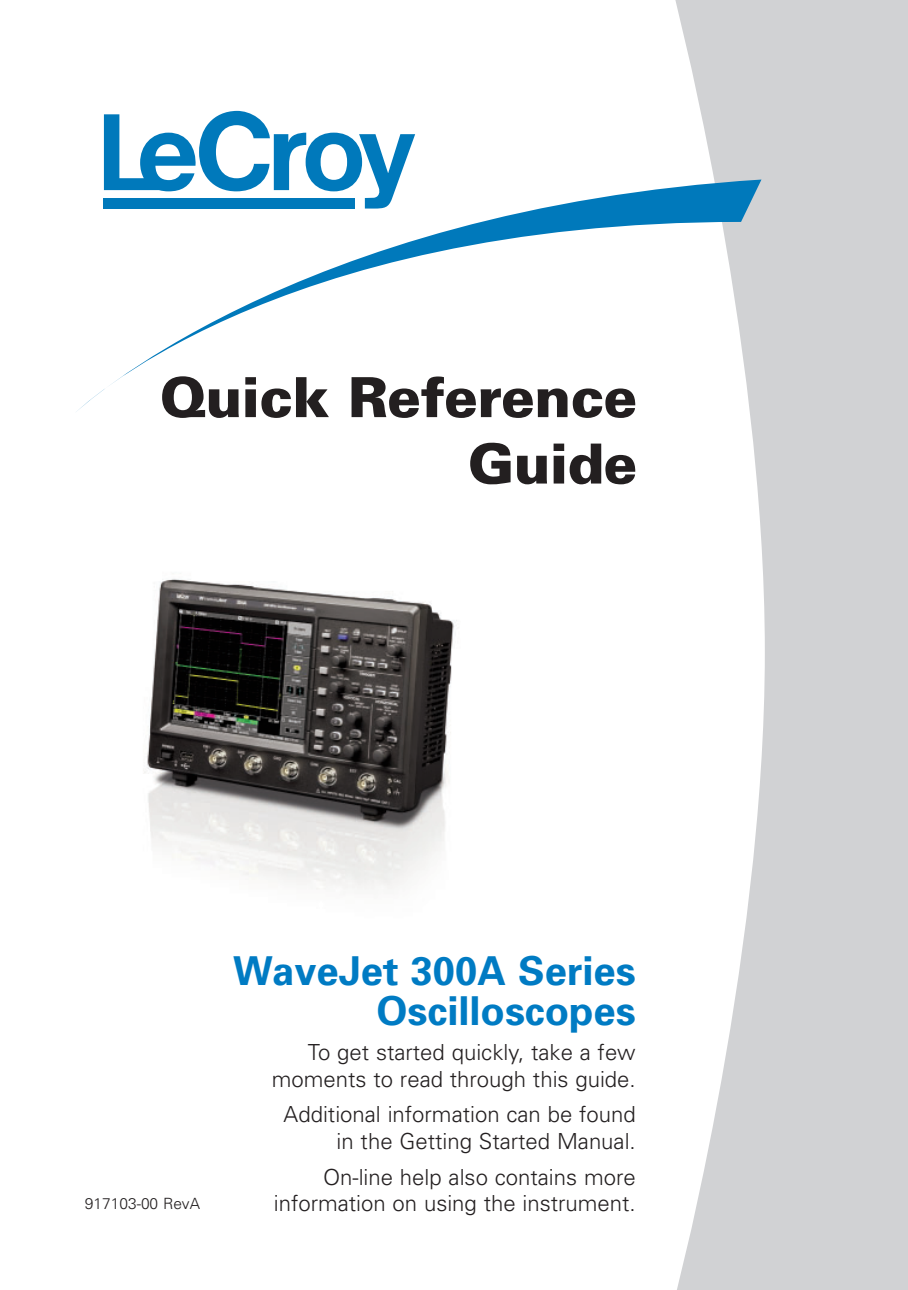
<style>
.page{position:relative;width:908px;height:1290px;background:#fff}
.page>*{position:absolute;margin:0;border:0;box-sizing:border-box;transform-origin:0 0}
.t1{font:900 55.25px/66.5px "Univers";letter-spacing:-.015em;color:#231f20;text-align:right}
.t2{font:700 39.75px/39.8px "Univers";color:#007bc3;text-align:right}
.t3{font:300 22.25px/26.5px "Univers";color:#231f20;text-align:right}
.t4{font:300 15.5px "Univers";color:#231f20}
</style>
<div class="page">
<svg style="left:675px;top:0;width:232px;height:1289px;fill:#d1d2d4"></svg>
<svg style="left:76px;top:180px;width:685px;height:233px"></svg>
<svg style="left:104px;top:111px;width:311px;height:98px"></svg>
<div style="left:104px;top:198px;width:251px;height:11px;background:#0079bb"></div>
<img style="left:143px;top:578px;width:314px;height:312px">
<h1 class="t1" style="left:160px;top:369px;width:479px">Quick Reference<br>Guide</h1>
<p class="t4" style="left:85px;top:1198px;width:116px">917103-00 RevA</p>
<h2 class="t2" style="left:233px;top:954px;width:404px">WaveJet 300A Series<br>Oscilloscopes</h2>
<p class="t3" style="left:272px;top:1041px;width:365px">To get started quickly, take a few moments to read through this guide.</p>
<p class="t3" style="left:283px;top:1103px;width:353px">Additional information can be found in the Getting Started Manual.</p>
<p class="t3" style="left:274px;top:1165px;width:363px">On-line help also contains more information on using the instrument.</p>
</div>
